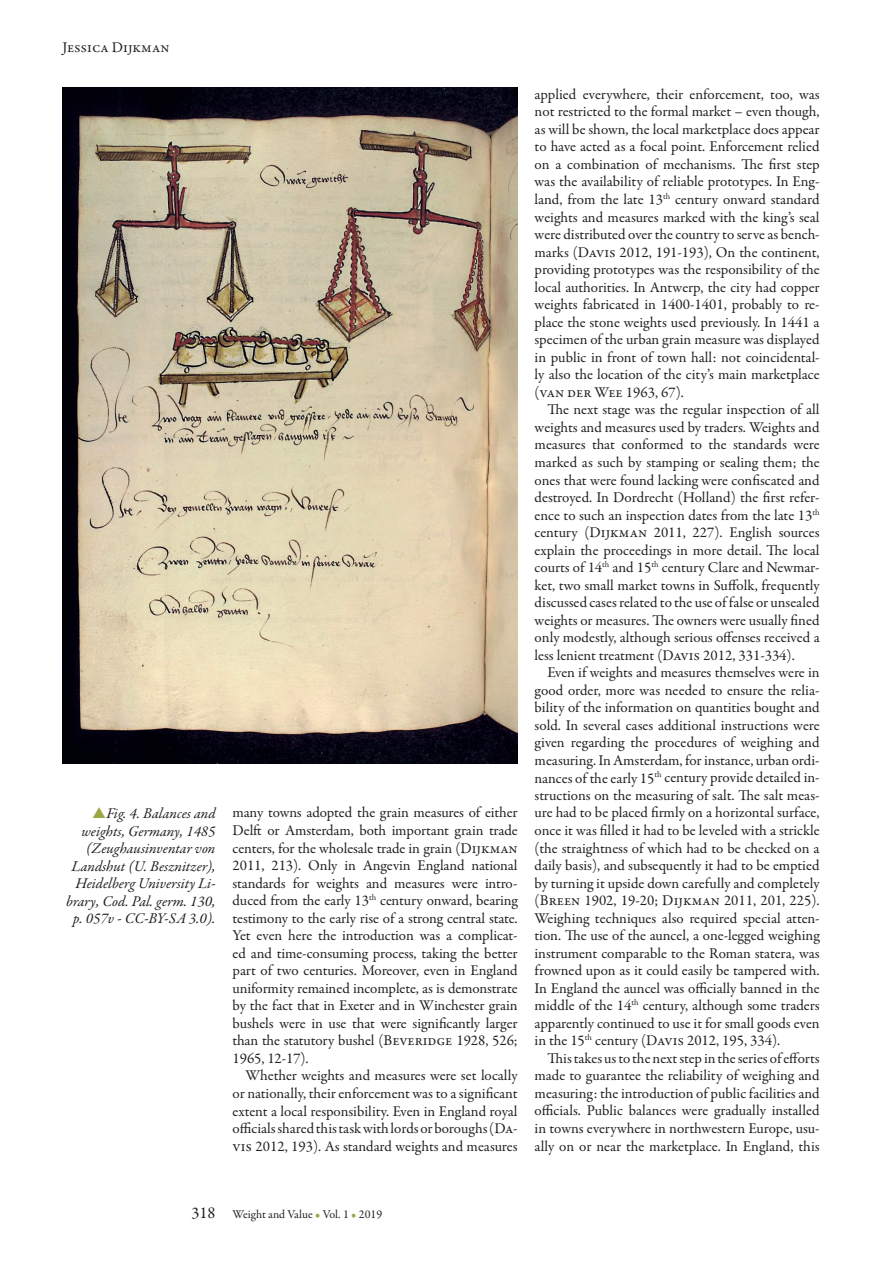
<style>
.page{position:relative;width:893px;height:1261px;background:#fff}
.page>*{position:absolute;margin:0;border:0;box-sizing:border-box;transform-origin:0 0}
.t1{font:15px/17.5px "Garamond Premr Pro";color:#231f20;text-align:justify}
.t2{font:italic 15px/17.5px "Garamond Premr Pro";color:#231f20;text-align:right}
.t3{font:12px "Garamond Premr Pro";color:#231f20}
.s1{font-size:16.5px}
.s2{color:#9ca743}
</style>
<div class="page">
<img style="left:62px;top:88px;width:455px;height:675px">
<p class="t1" style="left:62px;top:39px;width:108px">Jessica Dijkman</p>
<p class="t2" style="left:66px;top:806px;width:151px">Fig. 4. Balances and weights, Germany, 1485 (Zeughausinventar von<br>Landshut (U. Besznitzer),<br>Heidelberg University Li&shy;brary, Cod. Pal. germ. 130, p. 057v - CC-BY-SA 3.0).</p>
<p class="t1" style="left:233px;top:804px;width:287px">many towns adopted the grain measures of either Delft or Amsterdam, both important grain trade centers, for the wholesale trade in grain (Dijkman 2011, 213). Only in Angevin England national standards for weights and measures were intro&shy;duced from the early 13<sup>th</sup> century onward, bearing testimony to the early rise of a strong central state.<br>Yet even here the introduction was a complicat&shy;ed and time-consuming process, taking the better part of two centuries. Moreover, even in England uniformity remained incomplete, as is demonstrate by the fact that in Exeter and in Winchester grain bushels were in use that were significantly larger than the statutory bushel (Beveridge 1928, 526; 1965, 12-17).</p>
<p class="t1" style="left:233px;top:1067px;width:287px;text-indent:13px">Whether weights and measures were set locally or nationally, their enforcement was to a significant extent a local responsibility. Even in England royal officials shared this task with lords or boroughs (Da&shy;vis 2012, 193). As standard weights and measures</p>
<p class="t1" style="left:534px;top:86px;width:286px">applied everywhere, their enforcement, too, was not restricted to the formal market – even though, as will be shown, the local marketplace does appear to have acted as a focal point. Enforcement relied on a combination of mechanisms. The first step was the availability of reliable prototypes. In Eng&shy;land, from the late 13<sup>th</sup> century onward standard weights and measures marked with the king’s seal were distributed over the country to serve as bench&shy;marks (Davis 2012, 191-193), On the continent, providing prototypes was the responsibility of the local authorities. In Antwerp, the city had copper weights fabricated in 1400-1401, probably to re&shy;place the stone weights used previously. In 1441 a specimen of the urban grain measure was displayed in public in front of town hall: not coincidental&shy;ly also the location of the city’s main marketplace (van der Wee 1963, 67).</p>
<p class="t1" style="left:534px;top:401px;width:287px;text-indent:13px">The next stage was the regular inspection of all weights and measures used by traders. Weights and measures that conformed to the standards were marked as such by stamping or sealing them; the ones that were found lacking were confiscated and destroyed. In Dordrecht (Holland) the first refer&shy;ence to such an inspection dates from the late 13<sup>th </sup>century (Dijkman 2011, 227). English sources explain the proceedings in more detail. The local courts of 14<sup>th</sup> and 15<sup>th</sup> century Clare and Newmar&shy;ket, two small market towns in Suffolk, frequently discussed cases related to the use of false or unsealed weights or measures. The owners were usually fined only modestly, although serious offenses received a less lenient treatment (Davis 2012, 331-334).</p>
<p class="t1" style="left:534px;top:664px;width:287px;text-indent:13px">Even if weights and measures themselves were in good order, more was needed to ensure the relia&shy;bility of the information on quantities bought and sold. In several cases additional instructions were given regarding the procedures of weighing and measuring. In Amsterdam, for instance, urban ordi&shy;nances of the early 15<sup>th</sup> century provide detailed in&shy;structions on the measuring of salt. The salt meas&shy;ure had to be placed firmly on a horizontal surface, once it was filled it had to be leveled with a strickle (the straightness of which had to be checked on a daily basis), and subsequently it had to be emptied by turning it upside down carefully and completely (Breen 1902, 19-20; Dijkman 2011, 201, 225).<br>Weighing techniques also required special atten&shy;tion. The use of the auncel, a one-legged weighing instrument comparable to the Roman statera, was frowned upon as it could easily be tampered with.<br>In England the auncel was officially banned in the middle of the 14<sup>th</sup> century, although some traders apparently continued to use it for small goods even in the 15<sup>th</sup> century (Davis 2012, 195, 334).</p>
<p class="t1" style="left:534px;top:1050px;width:286px;text-indent:13px">This takes us to the next step in the series of efforts made to guarantee the reliability of weighing and measuring: the introduction of public facilities and officials. Public balances were gradually installed in towns everywhere in northwestern Europe, usu&shy;ally on or near the marketplace. In England, this</p>
<p class="t3" style="left:191px;top:1207px;width:192px"><span class="s1">318</span> Weight and Value <span class="s2">•</span> Vol. 1 <span class="s2">•</span> 2019</p>
</div>
